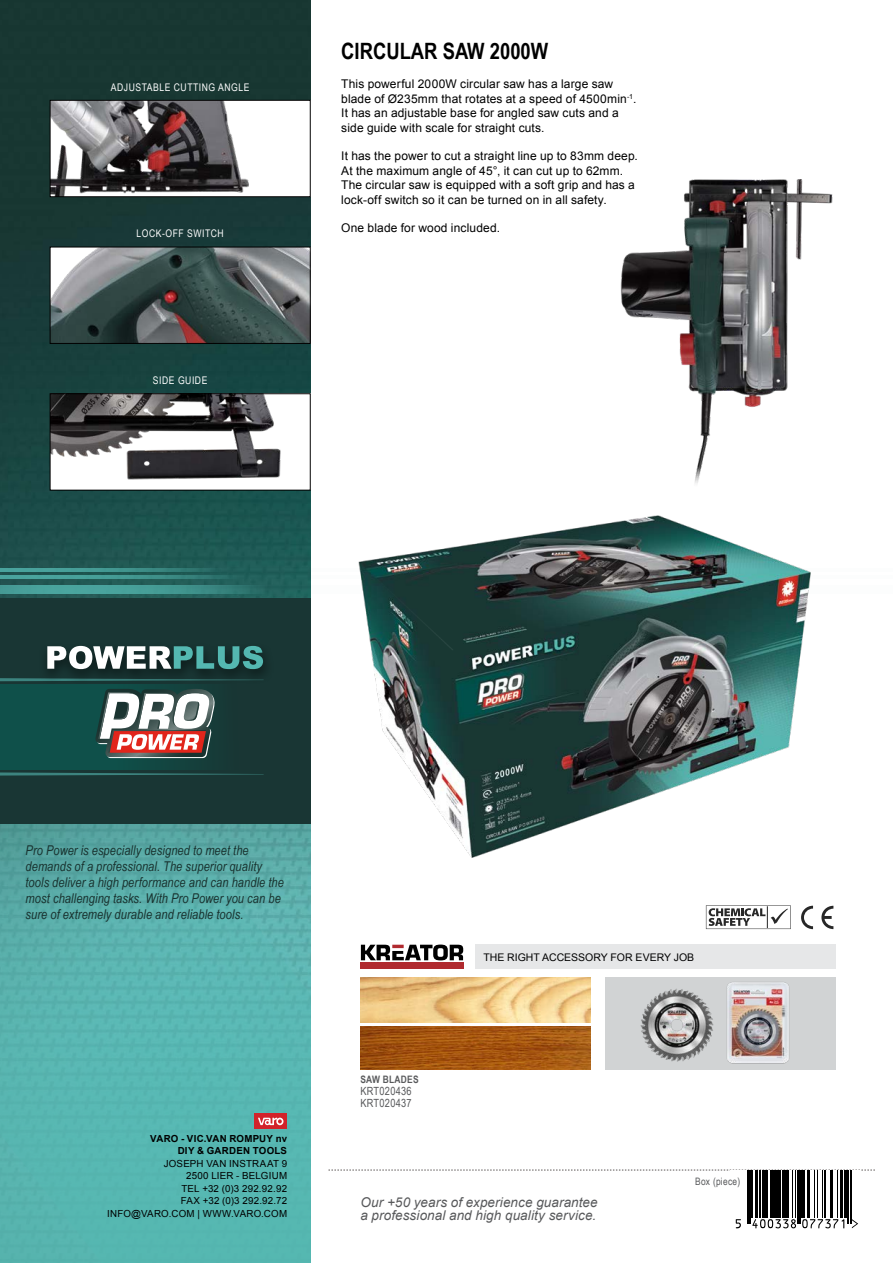
<style>
.page{position:relative;width:893px;height:1263px;background:#fff}
.page>*{position:absolute;margin:0;border:0;box-sizing:border-box;transform-origin:0 0}
.t1{font:700 22.5px "Arial Narrow";color:#000}
.t2{font:italic 13.5px/16.2px "Arial Narrow";letter-spacing:.005em;color:#19322f}
.t3{font:italic 13.5px/14px "Arial";letter-spacing:.005em;color:#58595b}
.t4{font:12px/14.4px "Arial";letter-spacing:.01em;color:#000}
.t5{font:11.25px/12px "Arial Narrow";letter-spacing:.025em;color:#58595b}
.t6{font:10.5px "Arial Narrow";letter-spacing:.05em;color:#fff}
.t7{font:10.5px "Arial";color:#000}
.t8{font:10.2px "Arial Narrow";letter-spacing:.025em;color:#58595b}
.t9{font:700 10.2px "Arial Narrow";letter-spacing:.025em;color:#58595b}
.t10{font:9.75px/12.5px "Arial";letter-spacing:.025em;color:#000;text-align:right}
.t11{font:700 9.75px/12.5px "Arial";letter-spacing:.025em;color:#000;text-align:right}
</style>
<div class="page">
<div style="left:0;top:0;width:310px;height:232px;background:#183732"></div>
<div style="left:0;top:232px;width:310px;height:96px;background:#193938"></div>
<div style="left:0;top:328px;width:310px;height:139px;background:#18423e"></div>
<svg style="left:0;top:467px;width:310px;height:796px;background:#4da19c"></svg>
<svg style="left:0;top:585px;width:311px;height:8px;background:#3c8d87"></svg>
<svg style="left:0;top:575px;width:311px;height:4px"></svg>
<hr style="left:0;top:568px;width:893px;height:3px;background:#54b8b1">
<div style="left:0;top:598px;width:310px;height:225px;background:#193634"></div>
<svg style="left:0;top:678px;width:39px;height:3px"></svg>
<svg style="left:0;top:772px;width:264px;height:4px"></svg>
<div style="left:0;top:684px;width:260px;height:85px;background:linear-gradient(to right,#0d5850,#193937)"></div>
<svg style="left:95px;top:689px;width:120px;height:69px"></svg>
<div style="left:39px;top:642px;width:235px;height:43px;background:#000;opacity:.5"></div>
<svg style="left:47px;top:646px;width:216px;height:23px"></svg>
<div style="left:254px;top:1113px;width:33px;height:16px;background:#d2232a"></div>
<svg style="left:258px;top:1117px;width:25px;height:8px"></svg>
<svg style="left:328px;top:1170px;width:547px;height:1px"></svg>
<svg style="left:706px;top:905px;width:85px;height:24px"></svg>
<svg style="left:801px;top:906px;width:12px;height:23px"></svg>
<svg style="left:821px;top:906px;width:12px;height:23px"></svg>
<div style="left:730px;top:1170px;width:130px;height:63px;background:#fff"></div>
<svg style="left:735px;top:1170px;width:118px;height:59px"></svg>
<hr style="left:747px;top:1170px;width:1px;height:53px;background:#000">
<hr style="left:749px;top:1170px;width:1px;height:53px;background:#000">
<hr style="left:751px;top:1170px;width:1px;height:47px;background:#000">
<hr style="left:756px;top:1170px;width:2px;height:47px;background:#000">
<hr style="left:759px;top:1170px;width:1px;height:47px;background:#000">
<hr style="left:762px;top:1170px;width:4px;height:47px;background:#000">
<hr style="left:767px;top:1170px;width:1px;height:47px;background:#000">
<hr style="left:770px;top:1170px;width:3px;height:47px;background:#000">
<div style="left:774px;top:1170px;width:5px;height:47px;background:#000"></div>
<hr style="left:780px;top:1170px;width:1px;height:47px;background:#000">
<hr style="left:782px;top:1170px;width:4px;height:47px;background:#000">
<hr style="left:788px;top:1170px;width:1px;height:47px;background:#000">
<hr style="left:792px;top:1170px;width:1px;height:47px;background:#000">
<hr style="left:795px;top:1170px;width:1px;height:47px;background:#000">
<hr style="left:797px;top:1170px;width:1px;height:53px;background:#000">
<hr style="left:800px;top:1170px;width:1px;height:53px;background:#000">
<hr style="left:802px;top:1170px;width:3px;height:47px;background:#000">
<hr style="left:807px;top:1170px;width:1px;height:47px;background:#000">
<hr style="left:809px;top:1170px;width:1px;height:47px;background:#000">
<hr style="left:814px;top:1170px;width:1px;height:47px;background:#000">
<hr style="left:817px;top:1170px;width:1px;height:47px;background:#000">
<hr style="left:821px;top:1170px;width:1px;height:47px;background:#000">
<hr style="left:825px;top:1170px;width:1px;height:47px;background:#000">
<hr style="left:830px;top:1170px;width:1px;height:47px;background:#000">
<hr style="left:832px;top:1170px;width:1px;height:47px;background:#000">
<hr style="left:837px;top:1170px;width:1px;height:47px;background:#000">
<hr style="left:840px;top:1170px;width:2px;height:47px;background:#000">
<hr style="left:844px;top:1170px;width:3px;height:47px;background:#000">
<hr style="left:848px;top:1170px;width:1px;height:53px;background:#000">
<hr style="left:850px;top:1170px;width:1px;height:53px;background:#000">
<svg style="left:736px;top:1219px;width:5px;height:9px"></svg>
<svg style="left:752px;top:1219px;width:44px;height:9px"></svg>
<svg style="left:802px;top:1219px;width:42px;height:9px"></svg>
<svg style="left:852px;top:1219px;width:6px;height:9px"></svg>
<img style="left:348px;top:515px;width:482px;height:343px">
<img style="left:620px;top:179px;width:213px;height:304px">
<div style="left:50px;top:100px;width:260px;height:97px;background:#fff"></div>
<img style="left:52px;top:102px;width:197px;height:93px">
<div style="left:50px;top:100px;width:260px;height:97px;border:1px solid #000"></div>
<img style="left:52px;top:249px;width:256px;height:93px">
<div style="left:50px;top:247px;width:260px;height:97px;border:1px solid #000"></div>
<img style="left:52px;top:396px;width:256px;height:92px">
<div style="left:50px;top:394px;width:260px;height:96px;border:1px solid #000"></div>
<div style="left:360px;top:962px;width:104px;height:7px;background:#b02a2f"></div>
<svg style="left:361px;top:944px;width:102px;height:16px"></svg>
<div style="left:475px;top:944px;width:361px;height:25px;background:#e6e7e8"></div>
<img style="left:360px;top:977px;width:231px;height:93px">
<hr style="left:360px;top:1023px;width:231px;height:2px;background:#fff">
<div style="left:605px;top:977px;width:231px;height:92px;background:#d1d3d4"></div>
<img style="left:727px;top:982px;width:63px;height:82px">
<img style="left:630px;top:988px;width:93px;height:82px">
<p class="t6" style="left:111px;top:79px;width:140px">ADJUSTABLE CUTTING ANGLE</p>
<p class="t6" style="left:137px;top:226px;width:89px">LOCK-OFF SWITCH</p>
<p class="t6" style="left:153px;top:373px;width:56px">SIDE GUIDE</p>
<h1 class="t1" style="left:341px;top:34px;width:209px">CIRCULAR SAW 2000W</h1>
<p class="t4" style="left:341px;top:77px;width:297px">This powerful 2000W circular saw has a large saw blade of Ø235mm that rotates at a speed of 4500min<sup>-1</sup>.<br>It has an adjustable base for angled saw cuts and a side guide with scale for straight cuts.</p>
<p class="t4" style="left:341px;top:149px;width:298px">It has the power to cut a straight line up to 83mm deep.<br>At the maximum angle of 45°, it can cut up to 62mm.<br>The circular saw is equipped with a soft grip and has a lock-off switch so it can be turned on in all safety.</p>
<p class="t4" style="left:341px;top:221px;width:160px">One blade for wood included.</p>
<p class="t2" style="left:26px;top:841px;width:260px">Pro Power is especially designed to meet the demands of a professional. The superior quality tools deliver a high performance and can handle the most challenging tasks. With Pro Power you can be sure of extremely durable and reliable tools.</p>
<p class="t11" style="left:150px;top:1132px;width:138px">VARO - VIC.VAN ROMPUY nv<br>DIY &amp; GARDEN TOOLS</p>
<p class="t10" style="left:107px;top:1157px;width:181px">JOSEPH VAN INSTRAAT 9<br>2500 LIER - BELGIUM<br>TEL +32 (0)3 292.92.92<br>FAX +32 (0)3 292.92.72<br>INFO@VARO.COM | WWW.VARO.COM</p>
<p class="t9" style="left:360px;top:1071px;width:60px">SAW BLADES</p>
<p class="t5" style="left:360px;top:1084px;width:53px">KRT020436<br>KRT020437</p>
<p class="t7" style="left:483px;top:950px;width:212px">THE RIGHT ACCESSORY FOR EVERY JOB</p>
<p class="t8" style="left:695px;top:1174px;width:47px">Box (piece)</p>
<p class="t3" style="left:360px;top:1195px;width:239px">Our +50 years of experience guarantee a professional and high quality service.</p>
</div>
